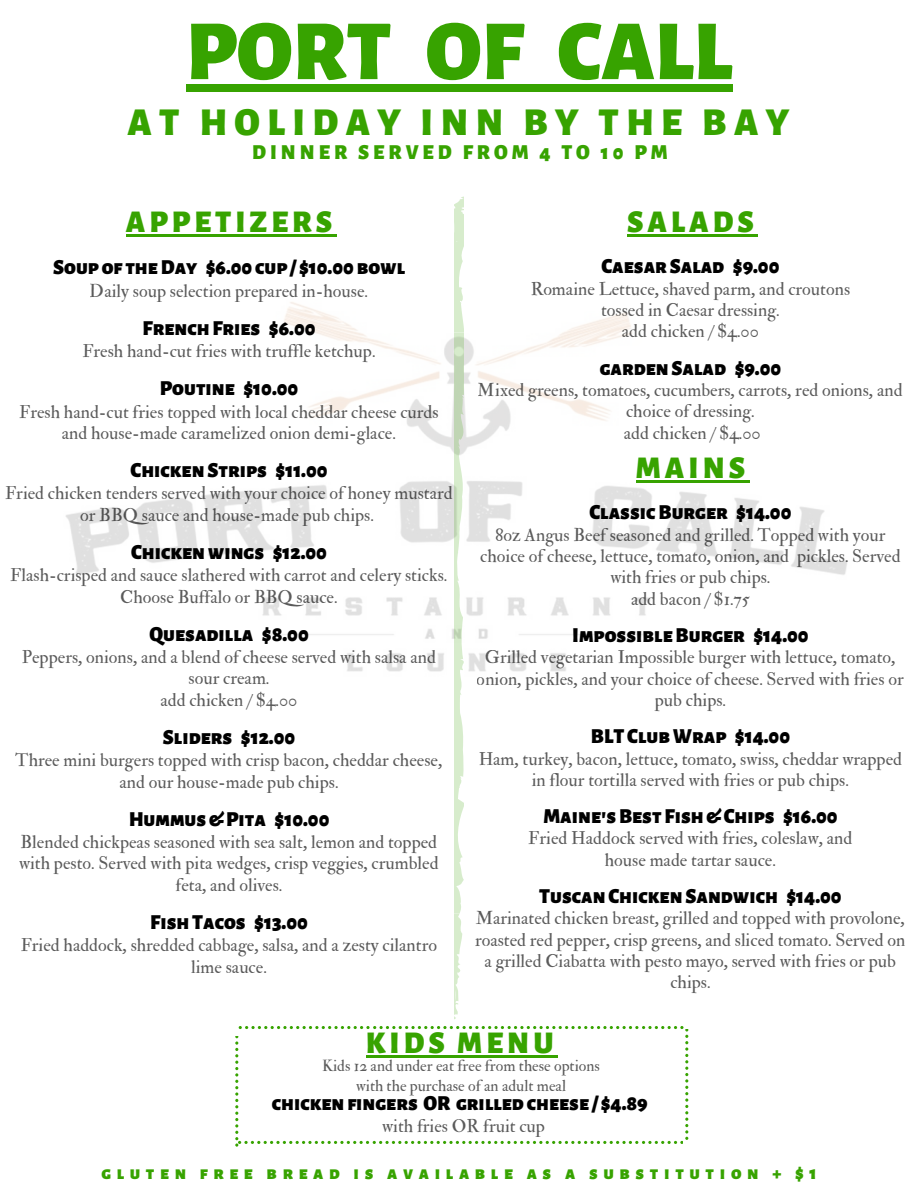
<style>
.page{position:relative;width:918px;height:1188px;background:#fff}
.page>*{position:absolute;margin:0;border:0;box-sizing:border-box;transform-origin:0 0}
.t1{font:900 85.65px "Alegreya Sans SC";color:#37a300}
.t2{font:900 38.85px "Alegreya Sans SC";letter-spacing:.19em;color:#37a300}
.t3{font:900 31.2px "Alegreya Sans SC";letter-spacing:.13em;color:#37a300}
.t4{font:900 21px "Alegreya Sans SC";color:#000}
.t5{font:900 21px "Alegreya Sans SC";letter-spacing:.19em;color:#37a300}
.t6{font:900 18.75px "Alegreya Sans SC";letter-spacing:.3em;color:#37a300}
.t7{font:18px/21.3px "IM FELL Double Pica Roman";color:#000;text-align:center}
.t8{font:15.75px/19.2px "IM FELL Double Pica Roman";color:#000;text-align:center}
</style>
<div class="page">
<img style="left:66px;top:84px;width:781px;height:491px">
<div style="left:186px;top:84px;width:205px;height:7px;background:#37a300"></div>
<div style="left:391px;top:84px;width:35px;height:7px;background:#37a300"></div>
<div style="left:426px;top:84px;width:97px;height:7px;background:#37a300"></div>
<div style="left:523px;top:84px;width:34px;height:7px;background:#37a300"></div>
<div style="left:557px;top:84px;width:175px;height:7px;background:#37a300"></div>
<svg style="left:235px;top:196px;width:478px;height:951px"></svg>
<hr style="left:126px;top:234px;width:210px;height:2px;background:#37a300">
<hr style="left:636px;top:480px;width:113px;height:3px;background:#37a300">
<hr style="left:627px;top:234px;width:131px;height:2px;background:#37a300">
<h1 class="t1" style="left:186px;top:11px;width:548px">PORT OF CALL</h1>
<h2 class="t2" style="left:128px;top:104px;width:663px">AT HOLIDAY INN BY THE BAY</h2>
<p class="t5" style="left:252px;top:143px;width:417px">DINNER SERVED FROM 4 TO 10 PM</p>
<h3 class="t3" style="left:126px;top:207px;width:208px">APPETIZERS</h3>
<p class="t4" style="left:53px;top:257px;width:354px">Soupof theDay $6.00 cup / $10.00bowl</p>
<p class="t7" style="left:90px;top:280px;width:280px">Daily soup selection prepared in-house.</p>
<p class="t4" style="left:143px;top:318px;width:175px">FrenchFries $6.00</p>
<p class="t7" style="left:82px;top:341px;width:295px">Fresh hand-cut fries with truffle ketchup.</p>
<p class="t4" style="left:160px;top:378px;width:140px">Poutine $10.00</p>
<p class="t7" style="left:19px;top:401px;width:421px">Fresh hand-cut fries topped with local cheddar cheese curds and house-made caramelized onion demi-glace.</p>
<p class="t4" style="left:131px;top:460px;width:199px">ChickenStrips $11.00</p>
<p class="t7" style="left:5px;top:483px;width:449px">Fried chicken tenders served with your choice of honey mustard or BBQsauce and house-made pub chips.</p>
<p class="t4" style="left:131px;top:542px;width:198px">Chickenwings $12.00</p>
<p class="t7" style="left:10px;top:565px;width:439px">Flash-crisped and sauce slathered with carrot and celery sticks.<br>Choose Buffalo or BBQsauce.</p>
<p class="t4" style="left:149px;top:624px;width:161px">Quesadilla $8.00</p>
<p class="t7" style="left:22px;top:647px;width:416px">Peppers, onions, and a blend of cheese served with salsa and sour cream.<br>add chicken / $4.00</p>
<p class="t4" style="left:163px;top:727px;width:134px">Sliders $12.00</p>
<p class="t7" style="left:15px;top:750px;width:429px">Three mini burgers topped with crisp bacon, cheddar cheese, and our house-made pub chips.</p>
<p class="t4" style="left:129px;top:809px;width:202px">Hummus&amp;Pita $10.00</p>
<p class="t7" style="left:19px;top:832px;width:421px">Blended chickpeas seasoned with sea salt, lemon and topped with pesto. Served with pita wedges, crisp veggies, crumbled feta, and olives.</p>
<p class="t4" style="left:150px;top:912px;width:159px">FishTacos $13.00</p>
<p class="t7" style="left:21px;top:935px;width:418px">Fried haddock, shredded cabbage, salsa, and a zesty cilantro lime sauce.</p>
<h3 class="t3" style="left:627px;top:207px;width:128px">SALADS</h3>
<p class="t4" style="left:601px;top:256px;width:180px">CaesarSalad $9.00</p>
<p class="t7" style="left:530px;top:278px;width:321px">Romaine Lettuce, shaved parm, and croutons tossed in Caesar dressing.<br>add chicken / $4.00</p>
<p class="t4" style="left:600px;top:358px;width:183px">gardenSalad $9.00</p>
<p class="t7" style="left:478px;top:380px;width:426px">Mixed greens, tomatoes, cucumbers, carrots, red onions, and choice of dressing.<br>add chicken / $4.00</p>
<h3 class="t3" style="left:636px;top:453px;width:111px">MAINS</h3>
<p class="t4" style="left:589px;top:503px;width:204px">ClassicBurger $14.00</p>
<p class="t7" style="left:480px;top:524px;width:422px">8oz Angus Beef seasoned and grilled. Topped with your choice of cheese, lettuce, tomato, onion, and pickles. Served with fries or pub chips.<br>add bacon / $1.75</p>
<p class="t4" style="left:572px;top:625px;width:238px">ImpossibleBurger $14.00</p>
<p class="t7" style="left:477px;top:647px;width:429px">Grilled vegetarian Impossible burger with lettuce, tomato, onion, pickles, and your choice of cheese. Served with fries or pub chips.</p>
<p class="t4" style="left:591px;top:726px;width:201px">BLT ClubWrap $14.00</p>
<p class="t7" style="left:478px;top:748px;width:425px">Ham, turkey, bacon, lettuce, tomato, swiss, cheddar wrapped in flour tortilla served with fries or pub chips.</p>
<p class="t4" style="left:543px;top:806px;width:296px">Maine'sBest Fish&amp;Chips $16.00</p>
<p class="t7" style="left:528px;top:828px;width:326px">Fried Haddock served with fries, coleslaw, and house made tartar sauce.</p>
<p class="t4" style="left:539px;top:886px;width:304px">TuscanChickenSandwich $14.00</p>
<p class="t7" style="left:475px;top:908px;width:432px">Marinated chicken breast, grilled and topped with provolone, roasted red pepper, crisp greens, and sliced tomato. Served on a grilled Ciabatta with pesto mayo, served with fries or pub chips.</p>
<h3 class="t3" style="left:366px;top:1028px;width:189px">KIDS MENU</h3>
<p class="t8" style="left:322px;top:1057px;width:279px">Kids 12 and under eat free from these options with the purchase of an adult meal</p>
<p class="t4" style="left:272px;top:1093px;width:377px">chickenfingers OR grilledcheese / $4.89</p>
<p class="t7" style="left:382px;top:1116px;width:164px">with fries OR fruit cup</p>
<p class="t6" style="left:102px;top:1164px;width:716px">gluten free bread is available as a substitution + $1</p>
</div>
